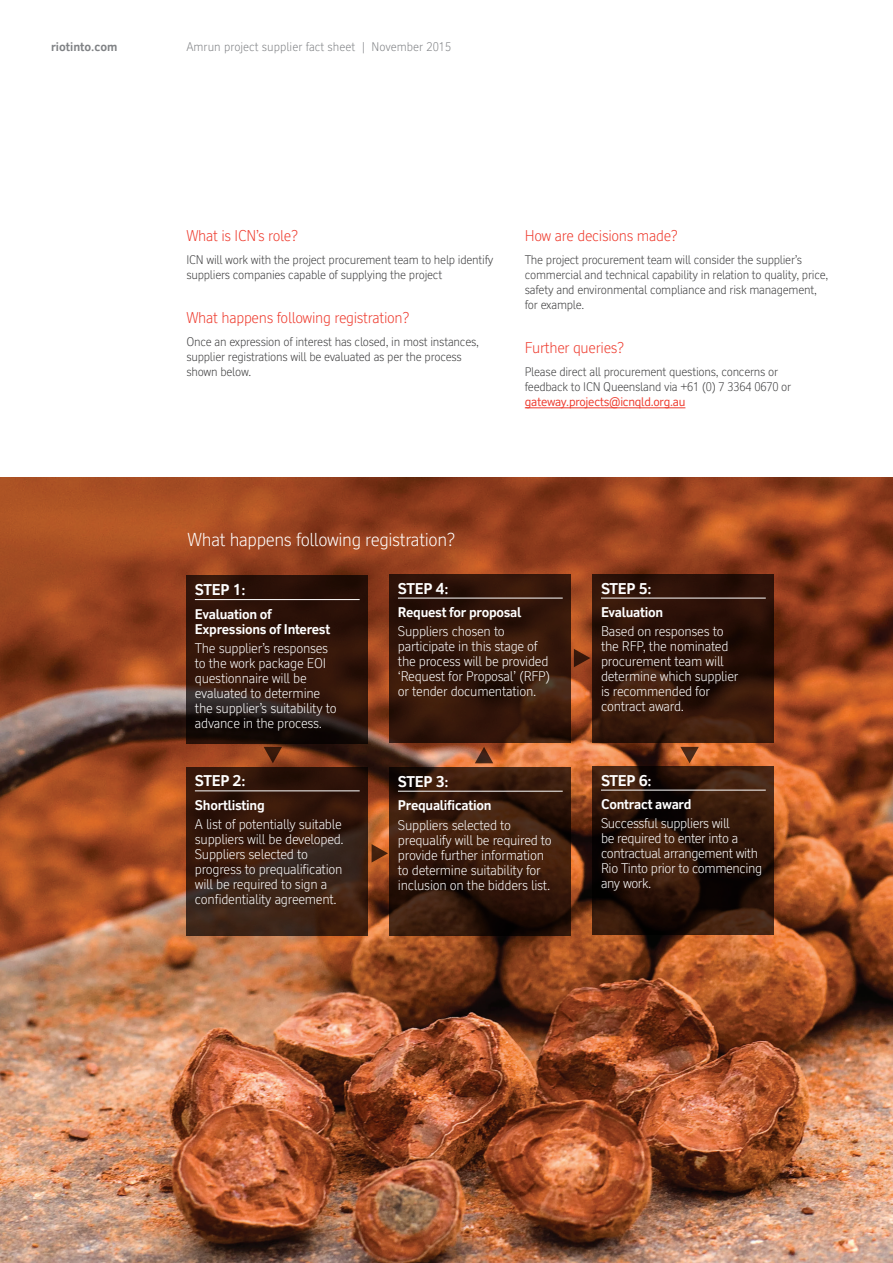
<style>
.page{position:relative;width:893px;height:1263px;background:#fff}
.page>*{position:absolute;margin:0;border:0;box-sizing:border-box;transform-origin:0 0}
.t1{font:300 18px "RT Vickerman";letter-spacing:-.02em;color:#fff}
.t2{font:300 15px "RT Vickerman";letter-spacing:-.02em;color:#ee3b2e}
.t3{font:700 15px "RT Vickerman";letter-spacing:-.02em;color:#fff}
.t4{font:300 13.5px/15px "RT Vickerman";letter-spacing:-.02em;color:#fff}
.t5{font:700 13.5px/15px "RT Vickerman";letter-spacing:-.02em;color:#fff}
.t6{font:300 12px/15px "RT Vickerman";letter-spacing:-.02em;color:#3e3e3f}
.t7{font:300 12px "RT Vickerman";color:#808285}
.t8{font:12px "RT Vickerman";letter-spacing:-.02em;color:#ee3b2e}
.t9{font:700 12px "RT Vickerman";color:#808285}
</style>
<div class="page">
<img style="left:0;top:478px;width:892px;height:785px">
<svg style="left:186px;top:767px;width:182px;height:168px;background:#371d11"></svg>
<hr style="left:195px;top:791px;width:165px;height:1px;background:#fff">
<hr style="left:525px;top:408px;width:160px;height:1px;background:#ee3b2e">
<svg style="left:186px;top:576px;width:182px;height:168px;background:#2b130b"></svg>
<hr style="left:195px;top:599px;width:165px;height:1px;background:#fff">
<svg style="left:389px;top:767px;width:182px;height:168px;background:#34190b"></svg>
<hr style="left:398px;top:791px;width:165px;height:1px;background:#fff">
<svg style="left:389px;top:574px;width:182px;height:168px;background:#33160a"></svg>
<hr style="left:398px;top:598px;width:165px;height:1px;background:#fff">
<svg style="left:592px;top:574px;width:182px;height:168px;background:#2f1409"></svg>
<hr style="left:601px;top:598px;width:165px;height:1px;background:#fff">
<svg style="left:592px;top:766px;width:182px;height:168px;background:#2b1409"></svg>
<hr style="left:601px;top:790px;width:165px;height:1px;background:#fff">
<svg style="left:264px;top:747px;width:18px;height:16px"></svg>
<svg style="left:680px;top:747px;width:19px;height:16px"></svg>
<svg style="left:372px;top:844px;width:16px;height:18px"></svg>
<svg style="left:574px;top:649px;width:16px;height:18px"></svg>
<svg style="left:475px;top:747px;width:18px;height:16px"></svg>
<p class="t9" style="left:51px;top:40px;width:68px">riotinto.com</p>
<p class="t7" style="left:186px;top:40px;width:266px">Amrun project supplier fact sheet | November 2015</p>
<p class="t2" style="left:186px;top:226px;width:113px">What is ICN’s role?</p>
<p class="t6" style="left:186px;top:252px;width:309px">ICN will work with the project procurement team to help identify suppliers companies capable of supplying the project</p>
<p class="t2" style="left:186px;top:308px;width:225px">What happens following registration?</p>
<p class="t6" style="left:186px;top:334px;width:294px">Once an expression of interest has closed, in most instances, supplier registrations will be evaluated as per the process shown below.</p>
<p class="t2" style="left:525px;top:226px;width:155px">How are decisions made?</p>
<p class="t6" style="left:525px;top:252px;width:305px">The project procurement team will consider the supplier’s commercial and technical capability in relation to quality, price, safety and environmental compliance and risk management, for example.</p>
<p class="t2" style="left:525px;top:338px;width:101px">Further queries?</p>
<p class="t6" style="left:525px;top:364px;width:268px">Please direct all procurement questions, concerns or feedback to ICN Queensland via +61 (0) 7 3364 0670 or</p>
<p class="t8" style="left:525px;top:395px;width:162px">gateway.projects@icnqld.org.au</p>
<h1 class="t1" style="left:188px;top:529px;width:270px">What happens following registration?</h1>
<p class="t3" style="left:195px;top:580px;width:52px">STEP 1:</p>
<p class="t5" style="left:195px;top:606px;width:137px">Evaluation of<br>Expressions of Interest</p>
<p class="t4" style="left:195px;top:640px;width:143px">The supplier’s responses to the work package EOI questionnaire will be evaluated to determine the supplier’s suitability to advance in the process.</p>
<p class="t3" style="left:195px;top:772px;width:52px">STEP 2:</p>
<p class="t5" style="left:195px;top:797px;width:71px">Shortlisting</p>
<p class="t4" style="left:195px;top:817px;width:150px">A list of potentially suitable suppliers will be developed.<br>Suppliers selected to progress to prequalification will be required to sign a confidentiality agreement.</p>
<p class="t3" style="left:398px;top:579px;width:52px">STEP 4:</p>
<p class="t5" style="left:398px;top:605px;width:125px">Request for proposal</p>
<p class="t4" style="left:398px;top:624px;width:154px">Suppliers chosen to participate in this stage of the process will be provided ‘Request for Proposal’ (RFP) or tender documentation.</p>
<p class="t3" style="left:398px;top:772px;width:52px">STEP 3:</p>
<p class="t5" style="left:398px;top:798px;width:95px">Prequalification</p>
<p class="t4" style="left:398px;top:817px;width:155px">Suppliers selected to prequalify will be required to provide further information to determine suitability for inclusion on the bidders list.</p>
<p class="t3" style="left:601px;top:579px;width:52px">STEP 5:</p>
<p class="t5" style="left:601px;top:605px;width:64px">Evaluation</p>
<p class="t4" style="left:601px;top:624px;width:139px">Based on responses to the RFP, the nominated procurement team will determine which supplier is recommended for contract award.</p>
<p class="t3" style="left:601px;top:771px;width:52px">STEP 6:</p>
<p class="t5" style="left:601px;top:797px;width:92px">Contract award</p>
<p class="t4" style="left:601px;top:816px;width:163px">Successful suppliers will<br>be required to enter into a contractual arrangement with<br>Rio Tinto prior to commencing any work.</p>
</div>
